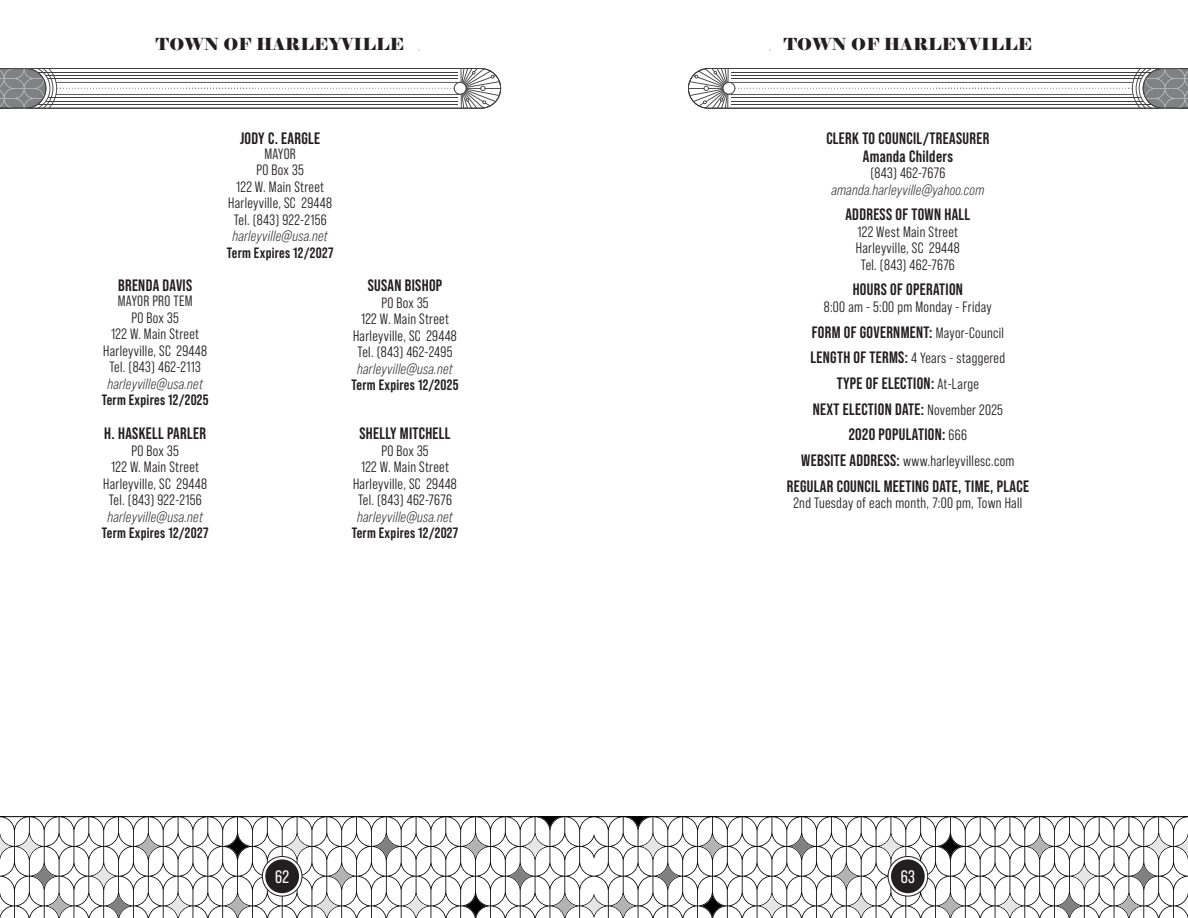
<style>
.page{position:relative;width:1188px;height:918px;background:#fff}
.page>*{position:absolute;margin:0;border:0;box-sizing:border-box;transform-origin:0 0}
.t1{font:18px "Bebas Neue Pro";color:#fff}
.last_line{font:700 16.5px "Bebas Neue Pro";letter-spacing:.02em;color:#231f20}
.Name_Text__centered{font:700 16.5px "Bebas Neue Pro";letter-spacing:.02em;color:#231f20}
.Main_Heading{font:16.5px "Elephant";letter-spacing:.01em;color:#231f20}
.Hours_of_Operation{font:700 16.5px "Bebas Neue Pro";letter-spacing:.02em;color:#231f20}
.Name{font:700 16.5px "Bebas Neue Pro";letter-spacing:.02em;color:#231f20}
.last_line-2{font:15px "Bebas Neue Pro Middle";letter-spacing:.02em;color:#231f20}
.email{font:italic 15px "Bebas Neue Pro";letter-spacing:.02em;color:#231f20}
.Term_Expires_Text_Congress{font:700 15px "Bebas Neue Pro";letter-spacing:.02em;color:#231f20}
.email__center{font:italic 15px "Bebas Neue Pro";letter-spacing:.02em;color:#231f20}
.Mayor_Pro_Tem_Title{font:15px "Bebas Neue Pro";letter-spacing:.02em;color:#3e3e3f}
.s1{font-family:"Bebas Neue Pro Middle";font-weight:400;font-size:15px}
.s2{font-family:"Bebas Neue Pro";font-weight:700;font-size:16.5px}
</style>
<div class="page">
<svg style="left:594px;top:817px;width:594px;height:101px"></svg>
<svg style="left:850px;top:895px;width:23px;height:22px"></svg>
<svg style="left:627px;top:817px;width:22px;height:11px"></svg>
<svg style="left:701px;top:895px;width:23px;height:22px"></svg>
<svg style="left:939px;top:835px;width:23px;height:23px"></svg>
<svg style="left:1132px;top:865px;width:23px;height:23px"></svg>
<svg style="left:1058px;top:895px;width:23px;height:22px"></svg>
<svg style="left:790px;top:835px;width:23px;height:23px"></svg>
<svg style="left:656px;top:865px;width:23px;height:23px"></svg>
<svg style="left:642px;top:835px;width:22px;height:23px"></svg>
<svg style="left:761px;top:895px;width:22px;height:22px"></svg>
<svg style="left:1147px;top:835px;width:23px;height:23px"></svg>
<svg style="left:1073px;top:865px;width:23px;height:23px"></svg>
<svg style="left:880px;top:835px;width:22px;height:23px"></svg>
<svg style="left:999px;top:895px;width:22px;height:22px"></svg>
<svg style="left:1177px;top:817px;width:11px;height:59px"></svg>
<svg style="left:612px;top:895px;width:23px;height:22px"></svg>
<svg style="left:835px;top:865px;width:23px;height:23px"></svg>
<svg style="left:701px;top:835px;width:23px;height:23px"></svg>
<svg style="left:1118px;top:895px;width:22px;height:22px"></svg>
<svg style="left:1028px;top:835px;width:23px;height:23px"></svg>
<svg style="left:939px;top:895px;width:23px;height:22px"></svg>
<hr style="left:594px;top:816px;width:594px;height:1px;background:#000">
<svg style="left:688px;top:68px;width:500px;height:41px"></svg>
<svg style="left:888px;top:856px;width:40px;height:40px"></svg>
<div style="left:888px;top:856px;width:40px;height:41px;border:1px solid #231f20;border-radius:50%"></div>
<div style="left:891px;top:859px;width:34px;height:34px;background:#231f20;border-radius:50%"></div>
<svg style="left:0;top:817px;width:594px;height:101px"></svg>
<svg style="left:315px;top:895px;width:23px;height:22px"></svg>
<svg style="left:539px;top:817px;width:22px;height:11px"></svg>
<svg style="left:464px;top:895px;width:23px;height:22px"></svg>
<svg style="left:226px;top:835px;width:23px;height:23px"></svg>
<svg style="left:33px;top:865px;width:23px;height:23px"></svg>
<svg style="left:107px;top:895px;width:23px;height:22px"></svg>
<svg style="left:375px;top:835px;width:23px;height:23px"></svg>
<svg style="left:509px;top:865px;width:23px;height:23px"></svg>
<svg style="left:524px;top:835px;width:22px;height:23px"></svg>
<svg style="left:405px;top:895px;width:22px;height:22px"></svg>
<svg style="left:18px;top:835px;width:23px;height:23px"></svg>
<svg style="left:92px;top:865px;width:23px;height:23px"></svg>
<svg style="left:286px;top:835px;width:22px;height:23px"></svg>
<svg style="left:167px;top:895px;width:22px;height:22px"></svg>
<svg style="left:583px;top:877px;width:22px;height:41px"></svg>
<svg style="left:0;top:817px;width:11px;height:59px"></svg>
<svg style="left:553px;top:895px;width:23px;height:22px"></svg>
<svg style="left:330px;top:865px;width:23px;height:23px"></svg>
<svg style="left:464px;top:835px;width:23px;height:23px"></svg>
<svg style="left:48px;top:895px;width:22px;height:22px"></svg>
<svg style="left:137px;top:835px;width:23px;height:23px"></svg>
<svg style="left:226px;top:895px;width:23px;height:22px"></svg>
<hr style="left:0;top:816px;width:594px;height:1px;background:#000">
<svg style="left:0;top:68px;width:501px;height:41px"></svg>
<svg style="left:262px;top:856px;width:40px;height:40px"></svg>
<div style="left:262px;top:856px;width:40px;height:41px;border:1px solid #231f20;border-radius:50%"></div>
<div style="left:265px;top:859px;width:34px;height:34px;background:#231f20;border-radius:50%"></div>
<p class="Main_Heading" style="left:156px;top:34px;width:250px">TOWN OF HARLEYVILLE</p>
<p class="Name_Text__centered" style="left:118px;top:276px;width:76px">BRENDA DAVIS</p>
<p class="Mayor_Pro_Tem_Title" style="left:118px;top:293px;width:76px">MAYOR PRO TEM</p>
<p class="last_line-2" style="left:132px;top:309px;width:49px">PO Box 35</p>
<p class="last_line-2" style="left:111px;top:326px;width:89px">122 W. Main Street</p>
<p class="last_line-2" style="left:103px;top:342px;width:105px">Harleyville, SC 29448</p>
<p class="last_line-2" style="left:109px;top:359px;width:93px">Tel. (843) 462-2113</p>
<p class="email" style="left:107px;top:375px;width:97px">harleyville@usa.net</p>
<p class="Term_Expires_Text_Congress" style="left:102px;top:392px;width:108px">Term Expires 12/2025</p>
<p class="Name_Text__centered" style="left:104px;top:424px;width:103px">H. HASKELL PARLER</p>
<p class="last_line-2" style="left:132px;top:442px;width:49px">PO Box 35</p>
<p class="last_line-2" style="left:111px;top:459px;width:89px">122 W. Main Street</p>
<p class="last_line-2" style="left:103px;top:475px;width:105px">Harleyville, SC 29448</p>
<p class="last_line-2" style="left:109px;top:492px;width:94px">Tel. (843) 922-2156</p>
<p class="email" style="left:107px;top:508px;width:97px">harleyville@usa.net</p>
<p class="Term_Expires_Text_Congress" style="left:102px;top:524px;width:108px">Term Expires 12/2027</p>
<p class="Name_Text__centered" style="left:240px;top:128px;width:82px">JODY C. EARGLE</p>
<p class="Mayor_Pro_Tem_Title" style="left:264px;top:145px;width:33px">MAYOR</p>
<p class="last_line-2" style="left:256px;top:161px;width:49px">PO Box 35</p>
<p class="last_line-2" style="left:236px;top:178px;width:89px">122 W. Main Street</p>
<p class="last_line-2" style="left:228px;top:194px;width:105px">Harleyville, SC 29448</p>
<p class="last_line-2" style="left:234px;top:211px;width:94px">Tel. (843) 922-2156</p>
<p class="email" style="left:232px;top:228px;width:97px">harleyville@usa.net</p>
<p class="Term_Expires_Text_Congress" style="left:227px;top:244px;width:108px">Term Expires 12/2027</p>
<p class="Name_Text__centered" style="left:368px;top:276px;width:76px">SUSAN BISHOP</p>
<p class="last_line-2" style="left:381px;top:294px;width:49px">PO Box 35</p>
<p class="last_line-2" style="left:361px;top:311px;width:89px">122 W. Main Street</p>
<p class="last_line-2" style="left:353px;top:327px;width:105px">Harleyville, SC 29448</p>
<p class="last_line-2" style="left:358px;top:344px;width:96px">Tel. (843) 462-2495</p>
<p class="email" style="left:357px;top:360px;width:97px">harleyville@usa.net</p>
<p class="Term_Expires_Text_Congress" style="left:352px;top:377px;width:108px">Term Expires 12/2025</p>
<p class="Name_Text__centered" style="left:359px;top:424px;width:93px">SHELLY MITCHELL</p>
<p class="last_line-2" style="left:381px;top:442px;width:49px">PO Box 35</p>
<p class="last_line-2" style="left:361px;top:459px;width:89px">122 W. Main Street</p>
<p class="last_line-2" style="left:353px;top:475px;width:105px">Harleyville, SC 29448</p>
<p class="last_line-2" style="left:358px;top:492px;width:95px">Tel. (843) 462-7676</p>
<p class="email" style="left:357px;top:508px;width:97px">harleyville@usa.net</p>
<p class="Term_Expires_Text_Congress" style="left:352px;top:524px;width:108px">Term Expires 12/2027</p>
<p class="Main_Heading" style="left:784px;top:34px;width:250px">TOWN OF HARLEYVILLE</p>
<p class="last_line" style="left:826px;top:128px;width:165px">CLERK TO COUNCIL/TREASURER</p>
<p class="Name" style="left:863px;top:146px;width:92px">Amanda Childers</p>
<p class="last_line-2" style="left:870px;top:164px;width:76px">(843) 462-7676</p>
<p class="email__center" style="left:831px;top:181px;width:154px">amanda.harleyville@yahoo.com</p>
<p class="last_line" style="left:845px;top:205px;width:126px">ADDRESS OF TOWN HALL</p>
<p class="last_line-2" style="left:858px;top:223px;width:102px">122 West Main Street</p>
<p class="last_line-2" style="left:856px;top:240px;width:105px">Harleyville, SC 29448</p>
<p class="last_line-2" style="left:861px;top:256px;width:95px">Tel. (843) 462-7676</p>
<p class="Hours_of_Operation" style="left:853px;top:280px;width:112px">HOURS OF OPERATION</p>
<p class="last_line-2" style="left:824px;top:298px;width:170px">8:00 am - 5:00 pm Monday - Friday</p>
<p class="last_line" style="left:812px;top:322px;width:194px">FORM OF GOVERNMENT: <span class="s1">Mayor-Council</span></p>
<p class="last_line-2" style="left:811px;top:350px;width:196px"><span class="s2">LENGTH OF TERMS:</span> 4 Years - staggered</p>
<p class="last_line" style="left:837px;top:374px;width:144px">TYPE OF ELECTION: <span class="s1">At-Large</span></p>
<p class="last_line" style="left:813px;top:399px;width:192px">NEXT ELECTION DATE: <span class="s1">November 2025</span></p>
<p class="last_line" style="left:849px;top:425px;width:120px">2020 POPULATION: <span class="s1">666</span></p>
<p class="last_line-2" style="left:801px;top:452px;width:215px"><span class="s2">WEBSITE ADDRESS:</span> www.harleyvillesc.com</p>
<p class="last_line" style="left:787px;top:477px;width:244px">REGULAR COUNCIL MEETING DATE, TIME, PLACE</p>
<p class="last_line-2" style="left:793px;top:495px;width:230px">2nd Tuesday of each month, 7:00 pm, Town Hall</p>
<p class="t1" style="left:275px;top:866px;width:16px">62</p>
<p class="t1" style="left:901px;top:866px;width:16px">63</p>
</div>
